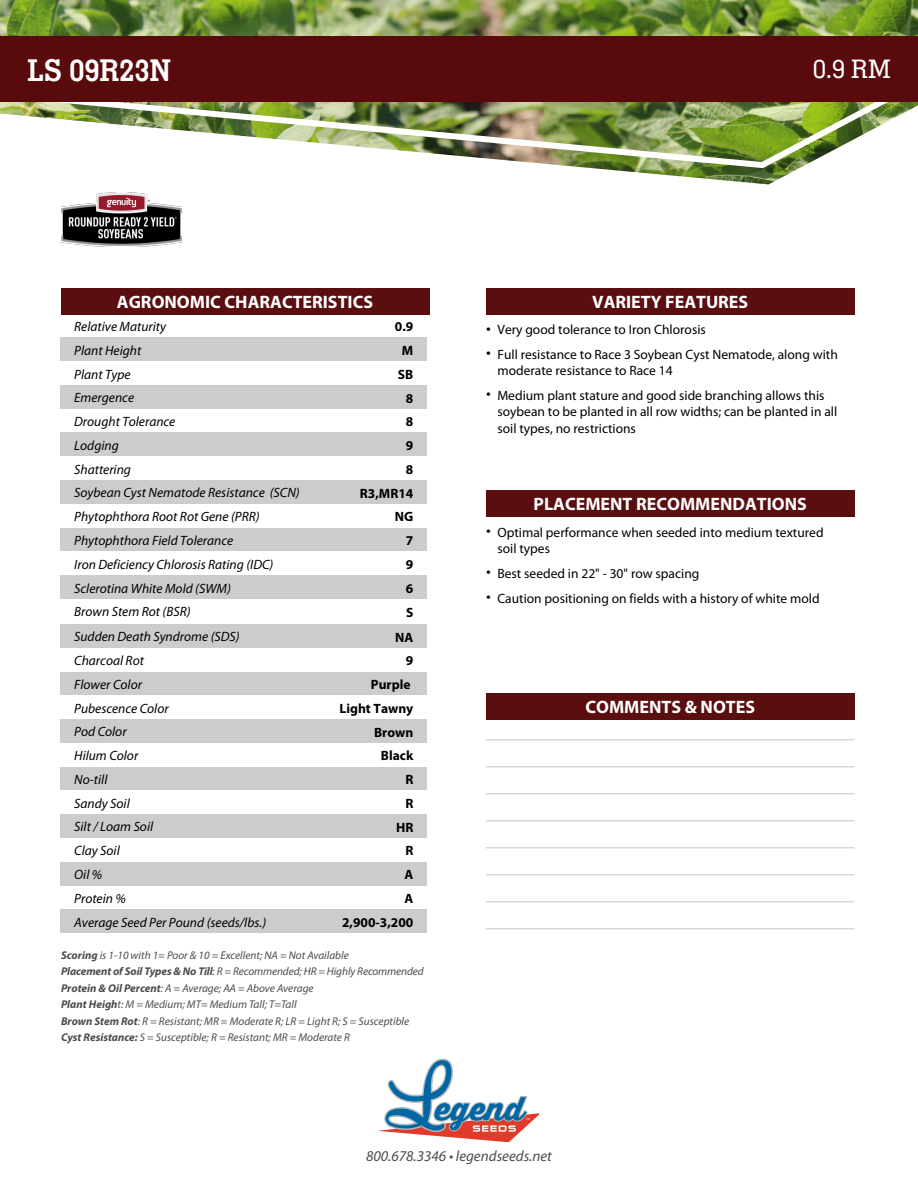
<style>
.page{position:relative;width:918px;height:1188px;background:#fff}
.page>*{position:absolute;margin:0;border:0;box-sizing:border-box;transform-origin:0 0}
.t1{font:700 30px "Memphis LT Std";color:#fff}
.t2{font:500 25.5px "Memphis LT Std";color:#fff}
.t3{font:700 18px "Myriad Pro";color:#fff}
.t4{font:italic 15px "Myriad Pro";color:#4b4c4d}
.t5{font:italic 13.5px "Myriad Pro";color:#000}
.t6{font:13.5px/16.2px "Myriad Pro";color:#000}
.t7{font:700 13.5px "Myriad Pro";color:#000}
.t8{font:italic 11.25px/16.5px "Myriad Pro";color:#4b4c4d}
.s1{color:rgb(255 255 255/0)}
.s2{font-weight:700}
.s3{font-family:"Arial"}
</style>
<div class="page">
<img style="left:623px;top:171px;width:171px;height:13px">
<svg style="left:379px;top:1058px;width:160px;height:84px"></svg>
<img style="left:0;top:0;width:918px;height:171px">
<div style="left:0;top:36px;width:918px;height:66px;background:#590a0d"></div>
<hr style="left:486px;top:739px;width:369px;height:1px;background:#ccc">
<img style="left:61px;top:192px;width:121px;height:54px">
<div style="left:61px;top:338px;width:366px;height:23px;background:#ccc"></div>
<div style="left:61px;top:385px;width:366px;height:24px;background:#ccc"></div>
<div style="left:61px;top:433px;width:366px;height:23px;background:#ccc"></div>
<div style="left:61px;top:480px;width:366px;height:24px;background:#ccc"></div>
<div style="left:61px;top:528px;width:366px;height:23px;background:#ccc"></div>
<div style="left:61px;top:575px;width:366px;height:24px;background:#ccc"></div>
<div style="left:61px;top:288px;width:368px;height:27px;background:#5a0e0f"></div>
<div style="left:61px;top:625px;width:366px;height:23px;background:#ccc"></div>
<div style="left:61px;top:672px;width:366px;height:24px;background:#ccc"></div>
<div style="left:61px;top:719px;width:366px;height:24px;background:#ccc"></div>
<div style="left:61px;top:767px;width:366px;height:24px;background:#ccc"></div>
<div style="left:61px;top:814px;width:366px;height:24px;background:#ccc"></div>
<div style="left:61px;top:862px;width:366px;height:24px;background:#ccc"></div>
<div style="left:61px;top:909px;width:366px;height:24px;background:#ccc"></div>
<div style="left:486px;top:288px;width:369px;height:27px;background:#5a0e0f"></div>
<div style="left:486px;top:490px;width:369px;height:27px;background:#5a0e0f"></div>
<div style="left:486px;top:693px;width:369px;height:27px;background:#5a0e0f"></div>
<hr style="left:486px;top:766px;width:369px;height:1px;background:#ccc">
<hr style="left:486px;top:793px;width:369px;height:1px;background:#ccc">
<hr style="left:486px;top:820px;width:369px;height:1px;background:#ccc">
<hr style="left:486px;top:847px;width:369px;height:1px;background:#ccc">
<hr style="left:486px;top:874px;width:369px;height:1px;background:#ccc">
<hr style="left:486px;top:901px;width:369px;height:1px;background:#ccc">
<hr style="left:486px;top:928px;width:369px;height:1px;background:#ccc">
<h1 class="t1" style="left:27px;top:51px;width:286px">LS 09R23N<span class="s1">GENRR2Y</span></h1>
<p class="t2" style="left:813px;top:54px;width:79px">0.9 RM</p>
<p class="t3" style="left:117px;top:290px;width:258px">AGRONOMIC CHARACTERISTICS</p>
<p class="t5" style="left:74px;top:318px;width:93px">Relative Maturity</p>
<p class="t7" style="left:395px;top:318px;width:20px">0.9</p>
<p class="t5" style="left:74px;top:342px;width:69px">Plant Height</p>
<p class="t7" style="left:402px;top:342px;width:13px">M</p>
<p class="t5" style="left:74px;top:366px;width:58px">Plant Type</p>
<p class="t7" style="left:398px;top:366px;width:17px">SB</p>
<p class="t5" style="left:74px;top:390px;width:61px">Emergence</p>
<p class="t7" style="left:406px;top:389px;width:9px">8</p>
<p class="t5" style="left:74px;top:413px;width:103px">Drought Tolerance</p>
<p class="t7" style="left:406px;top:413px;width:9px">8</p>
<p class="t5" style="left:74px;top:437px;width:46px">Lodging</p>
<p class="t7" style="left:406px;top:437px;width:9px">9</p>
<p class="t5" style="left:74px;top:461px;width:58px">Shattering</p>
<p class="t7" style="left:406px;top:461px;width:9px">8</p>
<p class="t5" style="left:74px;top:485px;width:227px">Soybean Cyst Nematode Resistance (SCN)</p>
<p class="t7" style="left:360px;top:484px;width:55px">R3,MR14</p>
<p class="t5" style="left:74px;top:508px;width:187px">Phytophthora Root Rot Gene (PRR)</p>
<p class="t7" style="left:395px;top:508px;width:20px">NG</p>
<p class="t5" style="left:74px;top:532px;width:161px">Phytophthora Field Tolerance</p>
<p class="t7" style="left:406px;top:532px;width:9px">7</p>
<p class="t5" style="left:74px;top:556px;width:201px">Iron Deficiency Chlorosis Rating (IDC)</p>
<p class="t7" style="left:406px;top:556px;width:9px">9</p>
<p class="t5" style="left:74px;top:580px;width:158px">Sclerotina White Mold (SWM)</p>
<p class="t7" style="left:406px;top:579px;width:9px">6</p>
<p class="t5" style="left:74px;top:603px;width:118px">Brown Stem Rot (BSR)</p>
<p class="t7" style="left:406px;top:603px;width:9px">S</p>
<p class="t5" style="left:74px;top:629px;width:167px">Sudden Death Syndrome (SDS)</p>
<p class="t7" style="left:395px;top:628px;width:20px">NA</p>
<p class="t5" style="left:74px;top:652px;width:71px">Charcoal Rot</p>
<p class="t7" style="left:406px;top:652px;width:9px">9</p>
<p class="t5" style="left:74px;top:676px;width:69px">Flower Color</p>
<p class="t7" style="left:371px;top:676px;width:41px">Purple</p>
<p class="t5" style="left:74px;top:700px;width:96px">Pubescence Color</p>
<p class="t7" style="left:340px;top:700px;width:75px">Light Tawny</p>
<p class="t5" style="left:74px;top:724px;width:54px">Pod Color</p>
<p class="t7" style="left:374px;top:723px;width:41px">Brown</p>
<p class="t5" style="left:74px;top:747px;width:66px">Hilum Color</p>
<p class="t7" style="left:381px;top:747px;width:34px">Black</p>
<p class="t5" style="left:74px;top:771px;width:35px">No-till</p>
<p class="t7" style="left:405px;top:771px;width:10px">R</p>
<p class="t5" style="left:74px;top:795px;width:57px">Sandy Soil</p>
<p class="t7" style="left:405px;top:795px;width:10px">R</p>
<p class="t5" style="left:74px;top:819px;width:80px">Silt / Loam Soil</p>
<p class="t7" style="left:396px;top:818px;width:19px">HR</p>
<p class="t5" style="left:74px;top:842px;width:47px">Clay Soil</p>
<p class="t7" style="left:405px;top:842px;width:10px">R</p>
<p class="t5" style="left:74px;top:866px;width:30px">Oil %</p>
<p class="t7" style="left:405px;top:866px;width:10px">A</p>
<p class="t5" style="left:74px;top:890px;width:53px">Protein %</p>
<p class="t7" style="left:405px;top:890px;width:10px">A</p>
<p class="t5" style="left:74px;top:914px;width:193px">Average Seed Per Pound (seeds/lbs.)</p>
<p class="t7" style="left:342px;top:913px;width:73px">2,900-3,200</p>
<p class="t8" style="left:61px;top:946px;width:364px"><span class="s2">Scoring</span> is 1-10 with 1= Poor &amp; 10 = Excellent; NA = Not Available<br><span class="s2">Placement of Soil Types &amp; No Till</span>: R = Recommended; HR = Highly Recommended <span class="s2">Protein &amp; Oil Percent</span>: A = Average; AA = Above Average<br><span class="s2">Plant Heigh</span>t: M = Medium; MT= Medium Tall; T=Tall<br><span class="s2">Brown Stem Rot</span>: R = Resistant; MR = Moderate R; LR = Light R; S = Susceptible <span class="s2">Cyst Resistance:</span> S = Susceptible; R = Resistant; MR = Moderate R</p>
<p class="t3" style="left:592px;top:290px;width:158px">VARIETY FEATURES</p>
<p class="t6" style="left:486px;top:321px;width:221px"><span class="s3">•</span> Very good tolerance to Iron Chlorosis</p>
<p class="t6" style="left:497px;top:346px;width:342px;text-indent:-11px"><span class="s3">•</span> Full resistance to Race 3 Soybean Cyst Nematode, along with moderate resistance to Race 14</p>
<p class="t6" style="left:497px;top:387px;width:341px;text-indent:-11px"><span class="s3">•</span> Medium plant stature and good side branching allows this soybean to be planted in all row widths; can be planted in all soil types, no restrictions</p>
<p class="t3" style="left:534px;top:492px;width:275px">PLACEMENT RECOMMENDATIONS</p>
<p class="t6" style="left:497px;top:524px;width:328px;text-indent:-11px"><span class="s3">•</span> Optimal performance when seeded into medium textured soil types</p>
<p class="t6" style="left:486px;top:565px;width:215px"><span class="s3">•</span> Best seeded in 22" - 30" row spacing</p>
<p class="t6" style="left:486px;top:590px;width:335px"><span class="s3">•</span> Caution positioning on fields with a history of white mold</p>
<p class="t3" style="left:585px;top:695px;width:171px">COMMENTS &amp; NOTES</p>
<p class="t4" style="left:366px;top:1147px;width:187px">800.678.3346 • legendseeds.net</p>
</div>
